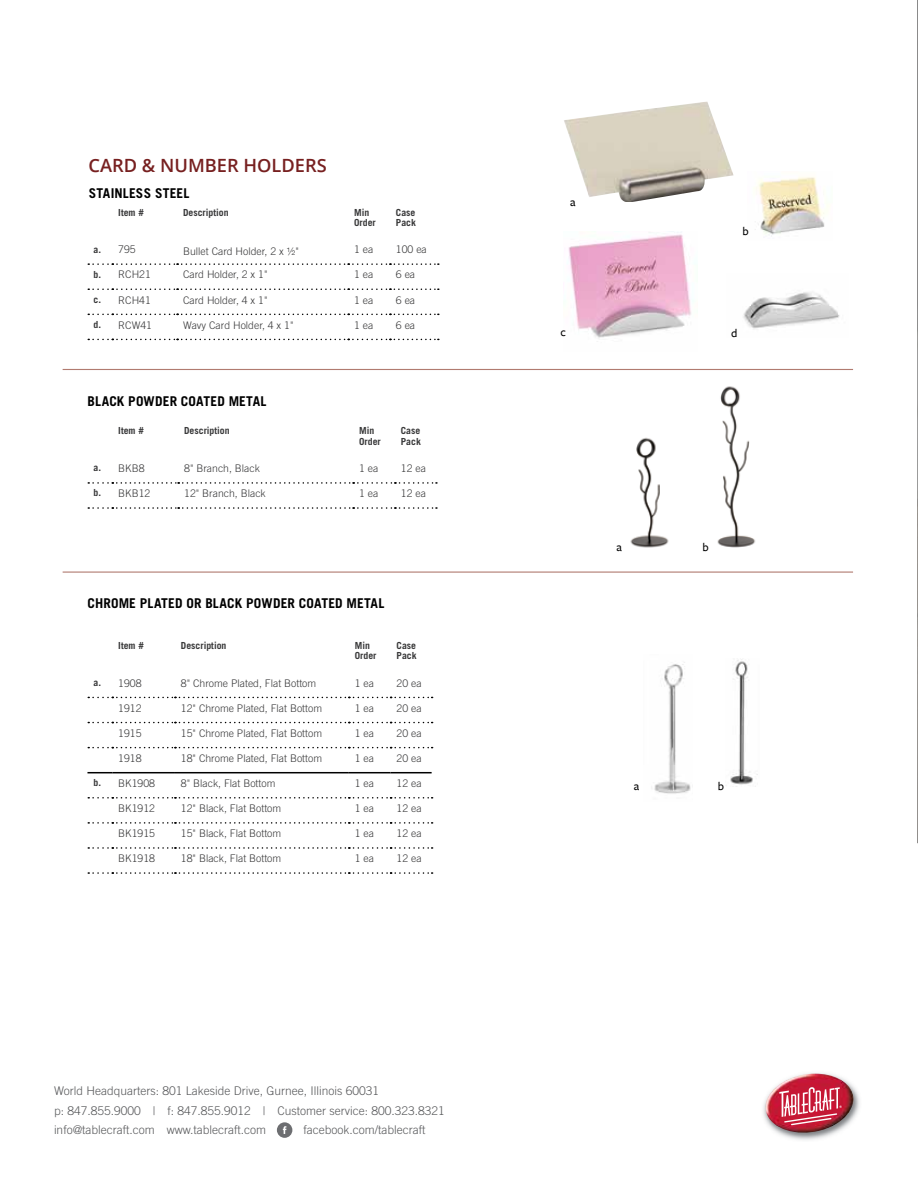
<style>
.page{position:relative;width:918px;height:1188px;background:#fff}
.page>*{position:absolute;margin:0;border:0;box-sizing:border-box;transform-origin:0 0}
.t1{font:600 18.3px "Open Sans";color:#772020}
.t2{font:700 13.5px "Trade Gothic";letter-spacing:.01em;color:#000}
.t3{font:300 12px/19.5px "Trade Gothic";color:#58595b}
.t4{font:500 12px "Freight Sans";color:#000}
.t5{font:300 10.5px "Trade Gothic";color:#383839}
.t6{font:700 9.75px/10.5px "Trade Gothic";color:#383839}
.s1{font-weight:700;font-size:9.75px}
.s2{font-family:"Helvetica Neue"}
</style>
<div class="page">
<svg style="left:775px;top:0;width:143px;height:836px"></svg>
<svg style="left:277px;top:1122px;width:15px;height:16px"></svg>
<img style="left:630px;top:437px;width:39px;height:111px">
<img style="left:717px;top:386px;width:39px;height:162px">
<img style="left:654px;top:662px;width:37px;height:132px">
<img style="left:730px;top:659px;width:28px;height:126px">
<img style="left:743px;top:273px;width:106px;height:65px">
<img style="left:755px;top:171px;width:78px;height:69px">
<img style="left:568px;top:232px;width:123px;height:106px">
<img style="left:564px;top:102px;width:170px;height:100px">
<hr style="left:63px;top:572px;width:790px;height:1px;background:#b17b70">
<hr style="left:63px;top:369px;width:790px;height:1px;background:#b17b70">
<svg style="left:88px;top:263px;width:351px;height:2px"></svg>
<svg style="left:88px;top:289px;width:351px;height:1px"></svg>
<svg style="left:88px;top:314px;width:351px;height:1px"></svg>
<svg style="left:88px;top:339px;width:351px;height:1px"></svg>
<svg style="left:88px;top:482px;width:349px;height:2px"></svg>
<svg style="left:88px;top:507px;width:349px;height:2px"></svg>
<svg style="left:88px;top:697px;width:345px;height:1px"></svg>
<svg style="left:88px;top:722px;width:345px;height:1px"></svg>
<svg style="left:88px;top:747px;width:345px;height:1px"></svg>
<svg style="left:88px;top:797px;width:345px;height:2px"></svg>
<svg style="left:88px;top:822px;width:345px;height:2px"></svg>
<svg style="left:88px;top:847px;width:345px;height:2px"></svg>
<svg style="left:88px;top:872px;width:345px;height:2px"></svg>
<svg style="left:87px;top:772px;width:25px;height:1px"></svg>
<hr style="left:112px;top:772px;width:63px;height:1px;background:#000">
<hr style="left:175px;top:772px;width:174px;height:1px;background:#000">
<hr style="left:349px;top:772px;width:42px;height:1px;background:#000">
<hr style="left:391px;top:772px;width:41px;height:1px;background:#000">
<img style="left:763px;top:1073px;width:97px;height:67px">
<img style="left:764px;top:1074px;width:91px;height:60px">
<svg style="left:779px;top:1087px;width:63px;height:38px;background:#d25b6e"></svg>
<h1 class="t1" style="left:89px;top:153px;width:240px">CARD &amp; NUMBER HOLDERS</h1>
<p class="t2" style="left:89px;top:185px;width:102px">STAINLESS STEEL</p>
<p class="t6" style="left:118px;top:207px;width:27px">Item #</p>
<p class="t6" style="left:183px;top:207px;width:47px">Description</p>
<p class="t6" style="left:354px;top:207px;width:23px">Min<br>Order</p>
<p class="t6" style="left:396px;top:207px;width:22px">Case<br>Pack</p>
<p class="t5" style="left:93px;top:243px;width:44px"><span class="s1">a.</span> 795</p>
<p class="t5" style="left:183px;top:245px;width:117px">Bullet Card Holder, 2 x <span class="s2">½</span>"</p>
<p class="t5" style="left:354px;top:243px;width:21px">1 ea</p>
<p class="t5" style="left:396px;top:243px;width:32px">100 ea</p>
<p class="t5" style="left:93px;top:268px;width:59px"><span class="s1">b.</span> RCH21</p>
<p class="t5" style="left:183px;top:268px;width:86px">Card Holder, 2 x 1"</p>
<p class="t5" style="left:354px;top:268px;width:21px">1 ea</p>
<p class="t5" style="left:396px;top:268px;width:21px">6 ea</p>
<p class="t5" style="left:93px;top:294px;width:59px"><span class="s1">c.</span> RCH41</p>
<p class="t5" style="left:183px;top:294px;width:86px">Card Holder, 4 x 1"</p>
<p class="t5" style="left:354px;top:294px;width:21px">1 ea</p>
<p class="t5" style="left:396px;top:294px;width:21px">6 ea</p>
<p class="t5" style="left:93px;top:319px;width:60px"><span class="s1">d.</span> RCW41</p>
<p class="t5" style="left:183px;top:319px;width:112px">Wavy Card Holder, 4 x 1"</p>
<p class="t5" style="left:354px;top:319px;width:21px">1 ea</p>
<p class="t5" style="left:396px;top:319px;width:21px">6 ea</p>
<p class="t2" style="left:87px;top:393px;width:181px">BLACK POWDER COATED METAL</p>
<p class="t6" style="left:118px;top:425px;width:27px">Item #</p>
<p class="t6" style="left:184px;top:425px;width:47px">Description</p>
<p class="t6" style="left:359px;top:425px;width:23px">Min<br>Order</p>
<p class="t6" style="left:401px;top:425px;width:22px">Case<br>Pack</p>
<p class="t5" style="left:93px;top:462px;width:53px"><span class="s1">a.</span> BKB8</p>
<p class="t5" style="left:184px;top:462px;width:77px">8" Branch, Black</p>
<p class="t5" style="left:359px;top:462px;width:21px">1 ea</p>
<p class="t5" style="left:401px;top:462px;width:27px">12 ea</p>
<p class="t5" style="left:93px;top:487px;width:58px"><span class="s1">b.</span> BKB12</p>
<p class="t5" style="left:184px;top:487px;width:83px">12" Branch, Black</p>
<p class="t5" style="left:359px;top:487px;width:21px">1 ea</p>
<p class="t5" style="left:401px;top:487px;width:27px">12 ea</p>
<p class="t2" style="left:87px;top:595px;width:298px">CHROME PLATED OR BLACK POWDER COATED METAL</p>
<p class="t6" style="left:118px;top:640px;width:27px">Item #</p>
<p class="t6" style="left:181px;top:640px;width:47px">Description</p>
<p class="t6" style="left:355px;top:640px;width:23px">Min<br>Order</p>
<p class="t6" style="left:397px;top:640px;width:22px">Case<br>Pack</p>
<p class="t5" style="left:93px;top:677px;width:50px"><span class="s1">a.</span> 1908</p>
<p class="t5" style="left:181px;top:677px;width:137px">8" Chrome Plated, Flat Bottom</p>
<p class="t5" style="left:355px;top:677px;width:21px">1 ea</p>
<p class="t5" style="left:397px;top:677px;width:27px">20 ea</p>
<p class="t5" style="left:118px;top:702px;width:25px">1912</p>
<p class="t5" style="left:181px;top:702px;width:143px">12" Chrome Plated, Flat Bottom</p>
<p class="t5" style="left:355px;top:702px;width:21px">1 ea</p>
<p class="t5" style="left:397px;top:702px;width:27px">20 ea</p>
<p class="t5" style="left:118px;top:727px;width:25px">1915</p>
<p class="t5" style="left:181px;top:727px;width:143px">15" Chrome Plated, Flat Bottom</p>
<p class="t5" style="left:355px;top:727px;width:21px">1 ea</p>
<p class="t5" style="left:397px;top:727px;width:27px">20 ea</p>
<p class="t5" style="left:118px;top:752px;width:25px">1918</p>
<p class="t5" style="left:181px;top:752px;width:143px">18" Chrome Plated, Flat Bottom</p>
<p class="t5" style="left:355px;top:752px;width:21px">1 ea</p>
<p class="t5" style="left:397px;top:752px;width:27px">20 ea</p>
<p class="t5" style="left:93px;top:777px;width:63px"><span class="s1">b.</span> BK1908</p>
<p class="t5" style="left:181px;top:777px;width:96px">8" Black, Flat Bottom</p>
<p class="t5" style="left:355px;top:777px;width:21px">1 ea</p>
<p class="t5" style="left:397px;top:777px;width:27px">12 ea</p>
<p class="t5" style="left:118px;top:802px;width:38px">BK1912</p>
<p class="t5" style="left:181px;top:802px;width:102px">12" Black, Flat Bottom</p>
<p class="t5" style="left:355px;top:802px;width:21px">1 ea</p>
<p class="t5" style="left:397px;top:802px;width:27px">12 ea</p>
<p class="t5" style="left:118px;top:827px;width:38px">BK1915</p>
<p class="t5" style="left:181px;top:827px;width:102px">15" Black, Flat Bottom</p>
<p class="t5" style="left:355px;top:827px;width:21px">1 ea</p>
<p class="t5" style="left:397px;top:827px;width:27px">12 ea</p>
<p class="t5" style="left:118px;top:852px;width:38px">BK1918</p>
<p class="t5" style="left:181px;top:852px;width:102px">18" Black, Flat Bottom</p>
<p class="t5" style="left:355px;top:852px;width:21px">1 ea</p>
<p class="t5" style="left:397px;top:852px;width:27px">12 ea</p>
<p class="t3" style="left:54px;top:1081px;width:392px">World Headquarters: 801 Lakeside Drive, Gurnee, Illinois 60031<br>p: 847.855.9000 | f: 847.855.9012 | Customer service: 800.323.8321 info@tablecraft.com www.tablecraft.com</p>
<p class="t3" style="left:304px;top:1120px;width:124px">facebook.com/tablecraft</p>
<p class="t4" style="left:570px;top:196px;width:7px">a</p>
<p class="t4" style="left:560px;top:326px;width:7px">c</p>
<p class="t4" style="left:743px;top:225px;width:8px">b</p>
<p class="t4" style="left:731px;top:327px;width:8px">d</p>
<p class="t4" style="left:616px;top:541px;width:7px">a</p>
<p class="t4" style="left:703px;top:541px;width:8px">b</p>
<p class="t4" style="left:634px;top:779px;width:7px">a</p>
<p class="t4" style="left:718px;top:779px;width:8px">b</p>
</div>
